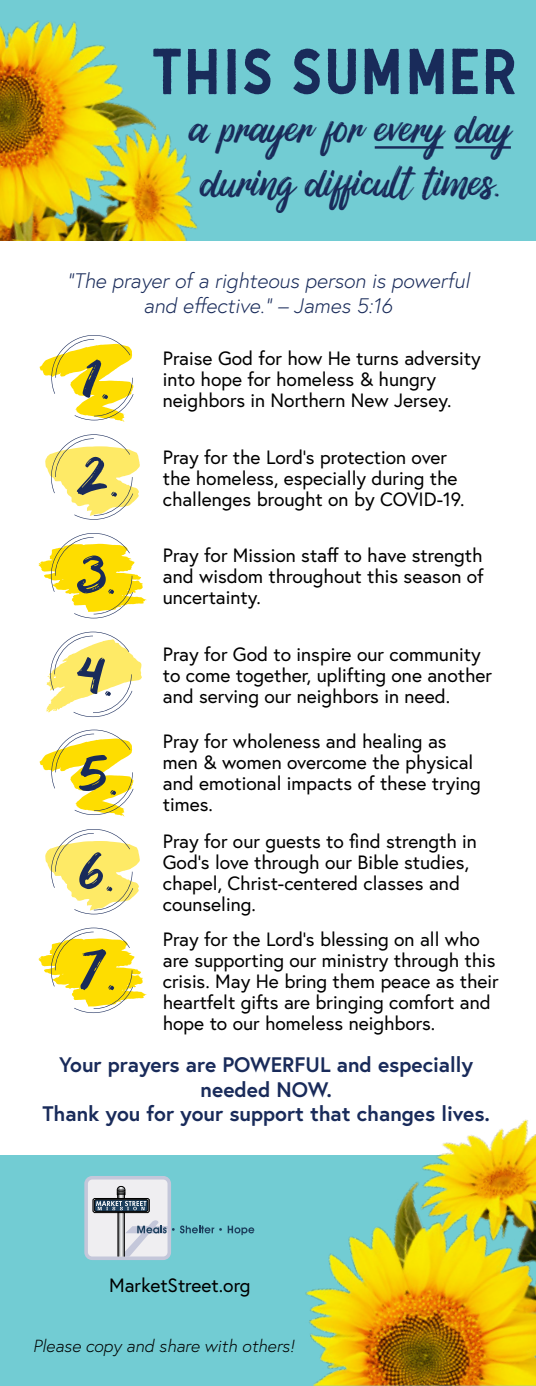
<style>
.page{position:relative;width:536px;height:1386px;background:#72ccd3}
.page>*{position:absolute;margin:0;border:0;box-sizing:border-box;transform-origin:0 0}
.t1{font:72.27px/98.7px "Beatlight";color:#192b5a;text-align:justify}
.t2{font:62.65px "Gutenberg Clean";letter-spacing:.02em;color:#192b5a}
.t3{font:48.82px/54.6px "Beatlight";color:#192b5a}
.t4{font:700 21px/24.5px "Europa";color:#192b5a;text-align:center}
.t5{font:italic 300 21px/25.2px "Europa";color:#192b5a;text-align:center}
.t6{font:19.25px/21px "Europa";color:#000}
.t7{font:italic 300 17.5px "Europa";color:#000}
</style>
<div class="page">
<img style="left:0;top:20px;width:198px;height:221px">
<div style="left:0;top:241px;width:536px;height:914px;background:#fff"></div>
<img style="left:254px;top:1119px;width:282px;height:267px">
<svg style="left:40px;top:335px;width:93px;height:87px"></svg>
<svg style="left:45px;top:434px;width:95px;height:86px"></svg>
<svg style="left:46px;top:632px;width:96px;height:85px"></svg>
<svg style="left:38px;top:533px;width:108px;height:85px"></svg>
<svg style="left:40px;top:730px;width:93px;height:86px"></svg>
<svg style="left:45px;top:829px;width:95px;height:85px"></svg>
<svg style="left:38px;top:928px;width:108px;height:85px"></svg>
<hr style="left:374px;top:146px;width:69px;height:3px;background:#192b5a">
<hr style="left:455px;top:146px;width:55px;height:3px;background:#192b5a">
<div style="left:86px;top:1178px;width:83px;height:80px;background:#efeef1;border-radius:6px"></div>
<div style="left:84px;top:1176px;width:87px;height:84px;border:4px solid #c4c7da;border-radius:6px"></div>
<svg style="left:93px;top:1186px;width:161px;height:71px"></svg>
<h2 class="t2" style="left:151px;top:37px;width:367px">THIS SUMMER</h2>
<h3 class="t3" style="left:189px;top:106px;width:323px">a prayer for every day during difficult times.</h3>
<p class="t5" style="left:66px;top:267px;width:404px">“The prayer of a righteous person is powerful and effective.” – James 5:16</p>
<h1 class="t1" style="left:79px;top:336px;width:31px">1.</h1>
<h1 class="t1" style="left:76px;top:434px;width:44px">2.<br>3.<br>4.<br>5.<br>6.<br>7.</h1>
<p class="t6" style="left:163px;top:347px;width:319px">Praise God for how He turns adversity into hope for homeless &amp; hungry neighbors in Northern New Jersey.</p>
<p class="t6" style="left:163px;top:446px;width:303px">Pray for the Lord’s protection over the homeless, especially during the challenges brought on by COVID-19.</p>
<p class="t6" style="left:163px;top:545px;width:322px;text-align:justify">Pray for Mission staff to have strength and wisdom throughout this season of uncertainty.</p>
<p class="t6" style="left:163px;top:643px;width:330px">Pray for God to inspire our community to come together, uplifting one another and serving our neighbors in need.</p>
<p class="t6" style="left:163px;top:731px;width:319px">Pray for wholeness and healing as men &amp; women overcome the physical and emotional impacts of these trying times.</p>
<p class="t6" style="left:163px;top:830px;width:315px">Pray for our guests to find strength in<br>God’s love through our Bible studies, chapel, Christ-centered classes and counseling.</p>
<p class="t6" style="left:163px;top:929px;width:337px">Pray for the Lord’s blessing on all who are supporting our ministry through this crisis. May He bring them peace as their heartfelt gifts are bringing comfort and hope to our homeless neighbors.</p>
<p class="t4" style="left:42px;top:1052px;width:449px">Your prayers are POWERFUL and especially needed NOW.<br>Thank you for your support that changes lives.</p>
<p class="t6" style="left:109px;top:1275px;width:143px">MarketStreet.org</p>
<p class="t7" style="left:33px;top:1335px;width:263px">Please copy and share with others!</p>
</div>
